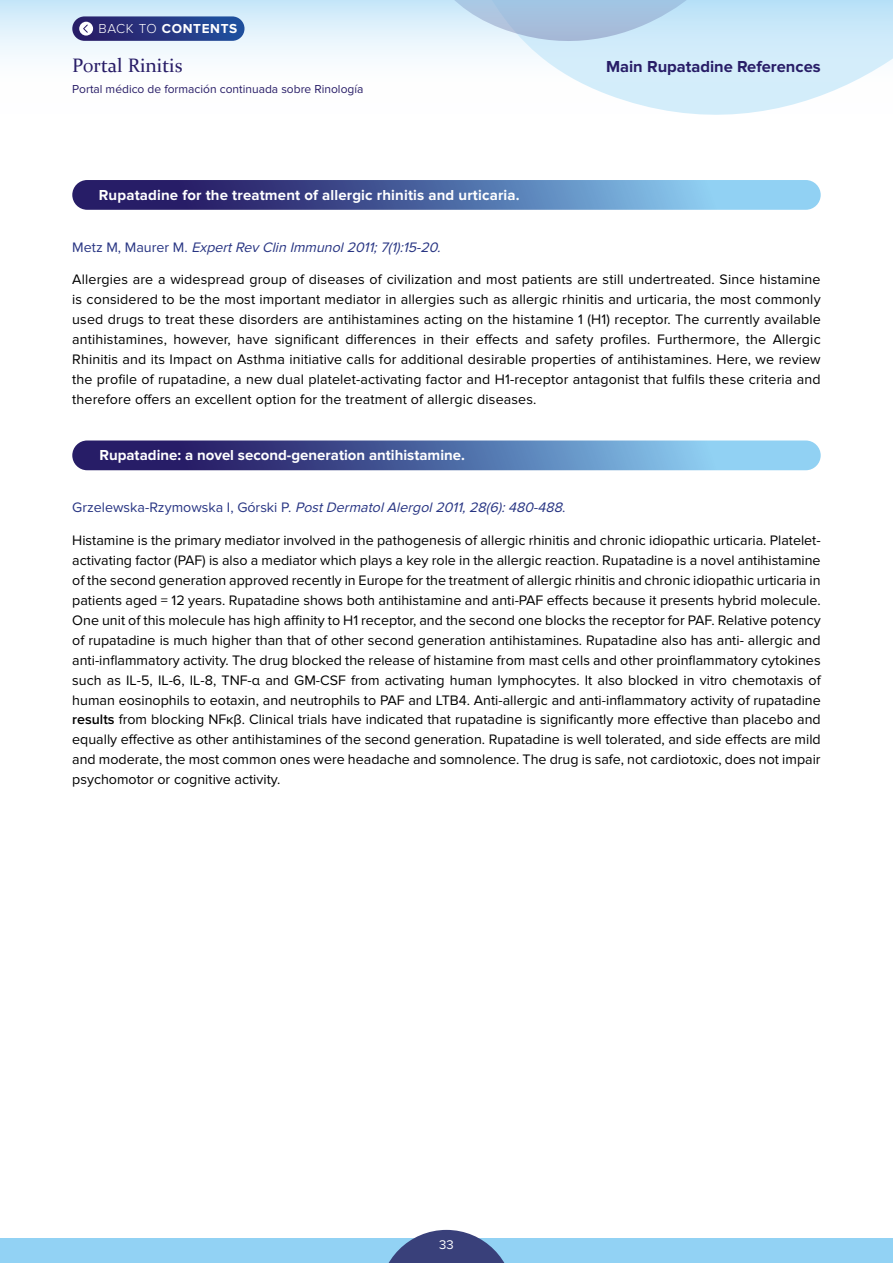
<style>
.page{position:relative;width:893px;height:1263px;background:#fff}
.page>*{position:absolute;margin:0;border:0;box-sizing:border-box;transform-origin:0 0}
.t1{font:19.5px "Constantia";color:#281d67}
.t2{font:700 16.5px "Proxima Nova";color:#281d67}
.Texto{font:700 15px "Proxima Nova";letter-spacing:.01em;color:#fff}
.Texto-2{font:14.25px/20px "Proxima Nova";color:#000;text-align:justify}
.Texto-3{font:italic 14.25px "Proxima Nova";color:#283583}
.t3{font:700 13.5px "Proxima Nova";letter-spacing:.05em;color:#fff}
.Texto-4{font:13.05px "Proxima Nova";color:#fff}
.t4{font:12px "Proxima Nova";color:#281d67}
.s1{font-weight:300}
.s2{font-style:normal}
.s3{font-weight:600}
</style>
<div class="page">
<div style="left:0;top:1238px;width:893px;height:25px;background:#92d2f4"></div>
<svg style="left:72px;top:180px;width:749px;height:30px;background:#5671a9"></svg>
<svg style="left:72px;top:440px;width:749px;height:30px;background:#5772aa"></svg>
<svg style="left:388px;top:1230px;width:117px;height:33px"></svg>
<svg style="left:0;top:0;width:893px;height:115px"></svg>
<div style="left:72px;top:16px;width:172px;height:25px;background:linear-gradient(to right,#2c1b64,#20519f);border-radius:12px"></div>
<div style="left:79px;top:22px;width:14px;height:14px;background:#fff;border-radius:50%"></div>
<svg style="left:83px;top:25px;width:5px;height:8px"></svg>
<p class="t3" style="left:98px;top:21px;width:140px"><span class="s1">BACK TO</span> CONTENTS</p>
<p class="t1" style="left:72px;top:52px;width:112px">Portal Rinitis</p>
<p class="t4" style="left:72px;top:82px;width:293px">Portal médico de formación continuada sobre Rinología</p>
<p class="Texto" style="left:99px;top:186px;width:422px">Rupatadine for the treatment of allergic rhinitis and urticaria.</p>
<p class="t2" style="left:606px;top:57px;width:216px">Main Rupatadine References</p>
<p class="Texto-3" style="left:72px;top:239px;width:374px"><span class="s2">M e t z M , M a u r e r M .</span> ExpertRevClin Immunol2011;7(1):15-20.</p>
<p class="Texto-2" style="left:72px;top:270px;width:750px">Allergies are a widespread group of diseases of civilization and most patients are still undertreated. Since histamine is considered to be the most important mediator in allergies such as allergic rhinitis and urticaria, the most commonly used drugs to treat these disorders are antihistamines acting on the histamine 1 (H1) receptor. The currently available antihistamines, however, have significant differences in their effects and safety profiles. Furthermore, the Allergic Rhinitis and its Impact on Asthma initiative calls for additional desirable properties of antihistamines. Here, we review the profile of rupatadine, a new dual platelet-activating factor and H1-receptor antagonist that fulfils these criteria and therefore offers an excellent option for the treatment of allergic diseases.</p>
<p class="Texto" style="left:99px;top:447px;width:367px">Rupatadine: a novel second-generation antihistamine.</p>
<p class="Texto-3" style="left:72px;top:499px;width:495px"><span class="s2">G r z e l e w s k a - R z y m o w s k a I , G ó r s k i P.</span> PostDermatolAlergol2011,28(6):480-488<span class="s2">.</span></p>
<p class="Texto-2" style="left:72px;top:530px;width:750px">Histamine is the primary mediator involved in the pathogenesis of allergic rhinitis and chronic idiopathic urticaria. Platelet&shy;activating factor (PAF) is also a mediator which plays a key role in the allergic reaction. Rupatadine is a novel antihistamine of the second generation approved recently in Europe for the treatment of allergic rhinitis and chronic idiopathic urticaria in patients aged = 12 years. Rupatadine shows both antihistamine and anti-PAF effects because it presents hybrid molecule.<br>One unit of this molecule has high affinity to H1 receptor, and the second one blocks the receptor for PAF. Relative potency of rupatadine is much higher than that of other second generation antihistamines. Rupatadine also has anti- allergic and anti-inflammatory activity. The drug blocked the release of histamine from mast cells and other proinflammatory cytokines such as IL-5, IL-6, IL-8, TNF-α and GM-CSF from activating human lymphocytes. It also blocked in vitro chemotaxis of human eosinophils to eotaxin, and neutrophils to PAF and LTB4. Anti-allergic and anti-inflammatory activity of rupatadine <span class="s3">results</span> from blocking NFκβ. Clinical trials have indicated that rupatadine is significantly more effective than placebo and equally effective as other antihistamines of the second generation. Rupatadine is well tolerated, and side effects are mild and moderate, the most common ones were headache and somnolence. The drug is safe, not cardiotoxic, does not impair psychomotor or cognitive activity.</p>
<p class="Texto-4" style="left:439px;top:1237px;width:16px">33</p>
</div>
